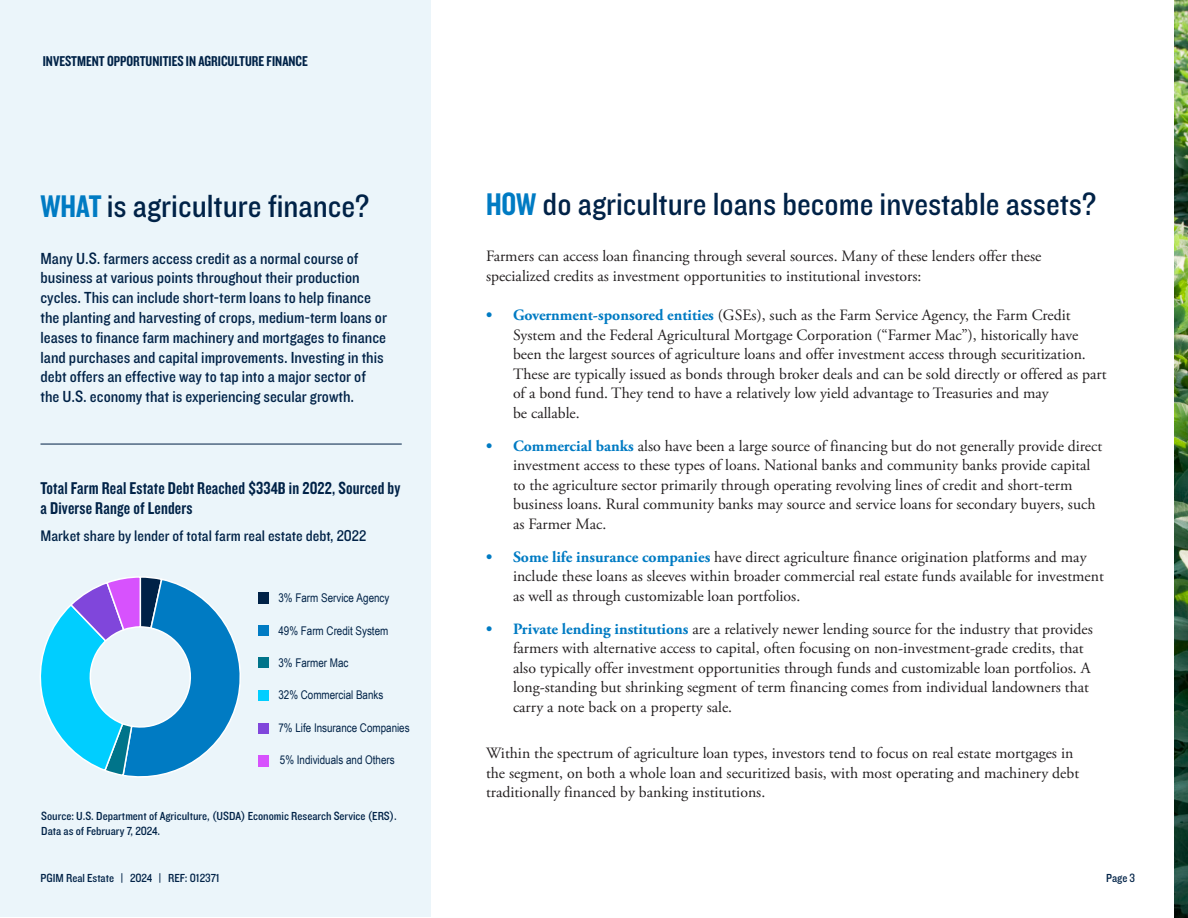
<style>
.page{position:relative;width:1188px;height:918px;background:#fff}
.page>*{position:absolute;margin:0;border:0;box-sizing:border-box;transform-origin:0 0}
.t1{font:33px "Knockout 30";color:#002247}
.t2{font:18px/20.2px "Knockout 49";letter-spacing:.01em;color:#002247}
.P_Body_copy{font:16.5px/19.8px "Knockout 30";color:#002247}
.P_Body_copy-2{font:15.75px/19.5px "Adobe Garamond Pro";color:#231f20}
.t3{font:15.75px "Knockout 30";color:#002247}
.t4{font:15px "Knockout 49";color:#002247}
.t5{font:12px/15px "Knockout 30";color:#002247}
.t6{font:12px "Arial Narrow";color:#002247}
.s1{font-family:"Knockout 49";color:#007bc3}
.s2{font-weight:700;color:#007bc3}
</style>
<div class="page">
<div style="left:0;top:0;width:431px;height:916px;background:#ebf5fa"></div>
<hr style="left:40px;top:444px;width:362px;height:1px;background:#002247">
<img style="left:1174px;top:0;width:14px;height:918px">
<svg style="left:40px;top:576px;width:201px;height:202px"></svg>
<div style="left:259px;top:592px;width:10px;height:12px;background:#002247"></div>
<div style="left:259px;top:625px;width:10px;height:11px;background:#007bc3"></div>
<div style="left:259px;top:658px;width:10px;height:10px;background:#00748a"></div>
<div style="left:259px;top:691px;width:10px;height:10px;background:#00ceff"></div>
<div style="left:259px;top:723px;width:10px;height:10px;background:#8046db"></div>
<div style="left:259px;top:755px;width:10px;height:11px;background:#d752fd"></div>
<p class="t4" style="left:43px;top:52px;width:267px">INVESTMENT OPPORTUNITIES IN AGRICULTURE FINANCE</p>
<p class="t1" style="left:40px;top:184px;width:330px"><span class="s1">WHAT</span>is agriculture finance?</p>
<p class="P_Body_copy" style="left:40px;top:247px;width:348px">Many U.S. farmers access credit as a normal course of business at various points throughout their production cycles. This can include short-term loans to help finance the planting and harvesting of crops, medium-term loans or leases to finance farm machinery and mortgages to finance land purchases and capital improvements. Investing in this debt offers an effective way to tap into a major sector of the U.S. economy that is experiencing secular growth.</p>
<p class="t2" style="left:40px;top:477px;width:362px">Total Farm Real Estate Debt Reached $334B in 2022, Sourced by a Diverse Range of Lenders</p>
<p class="t3" style="left:40px;top:525px;width:327px">Market share by lender of total farm real estate debt, 2022</p>
<p class="t6" style="left:278px;top:589px;width:113px">3% Farm Service Agency</p>
<p class="t6" style="left:278px;top:622px;width:111px">49% Farm Credit System</p>
<p class="t6" style="left:278px;top:654px;width:71px">3% Farmer Mac</p>
<p class="t6" style="left:278px;top:686px;width:106px">32% Commercial Banks</p>
<p class="t6" style="left:278px;top:719px;width:133px">7% Life Insurance Companies</p>
<p class="t6" style="left:280px;top:751px;width:116px">5% Individuals and Others</p>
<p class="t5" style="left:41px;top:808px;width:357px">Source: U.S. Department of Agriculture, (USDA) Economic Research Service (ERS).<br>Data as of February 7, 2024.</p>
<p class="t1" style="left:486px;top:182px;width:612px"><span class="s1">HOW</span> do agriculture loans become investable assets?</p>
<p class="P_Body_copy-2" style="left:486px;top:247px;width:557px">Farmers can access loan financing through several sources. Many of these lenders offer these specialized credits as investment opportunities to institutional investors:</p>
<p class="P_Body_copy-2" style="left:513px;top:306px;width:595px;text-indent:-27px"><span class="s2">• Government-sponsored entities</span> (GSEs), such as the Farm Service Agency, the Farm Credit System and the Federal Agricultural Mortgage Corporation (“Farmer Mac”), historically have been the largest sources of agriculture loans and offer investment access through securitization.<br>These are typically issued as bonds through broker deals and can be sold directly or offered as part of a bond fund. They tend to have a relatively low yield advantage to Treasuries and may<br>be callable.</p>
<p class="P_Body_copy-2" style="left:513px;top:437px;width:591px;text-indent:-27px"><span class="s2">• Commercial banks</span> also have been a large source of financing but do not generally provide direct investment access to these types of loans. National banks and community banks provide capital to the agriculture sector primarily through operating revolving lines of credit and short-term business loans. Rural community banks may source and service loans for secondary buyers, such as Farmer Mac.</p>
<p class="P_Body_copy-2" style="left:513px;top:548px;width:592px;text-indent:-27px"><span class="s2">• Some life insurance companies</span> have direct agriculture finance origination platforms and may include these loans as sleeves within broader commercial real estate funds available for investment as well as through customizable loan portfolios.</p>
<p class="P_Body_copy-2" style="left:513px;top:620px;width:581px;text-indent:-27px"><span class="s2">• Private lending institutions</span> are a relatively newer lending source for the industry that provides farmers with alternative access to capital, often focusing on non-investment-grade credits, that also typically offer investment opportunities through funds and customizable loan portfolios. A long-standing but shrinking segment of term financing comes from individual landowners that carry a note back on a property sale.</p>
<p class="P_Body_copy-2" style="left:486px;top:744px;width:595px">Within the spectrum of agriculture loan types, investors tend to focus on real estate mortgages in the segment, on both a whole loan and securitized basis, with most operating and machinery debt traditionally financed by banking institutions.</p>
<p class="t5" style="left:40px;top:870px;width:181px">PGIM Real Estate | 2024 | REF: 012371</p>
<p class="t5" style="left:1106px;top:870px;width:30px">Page 3</p>
</div>
